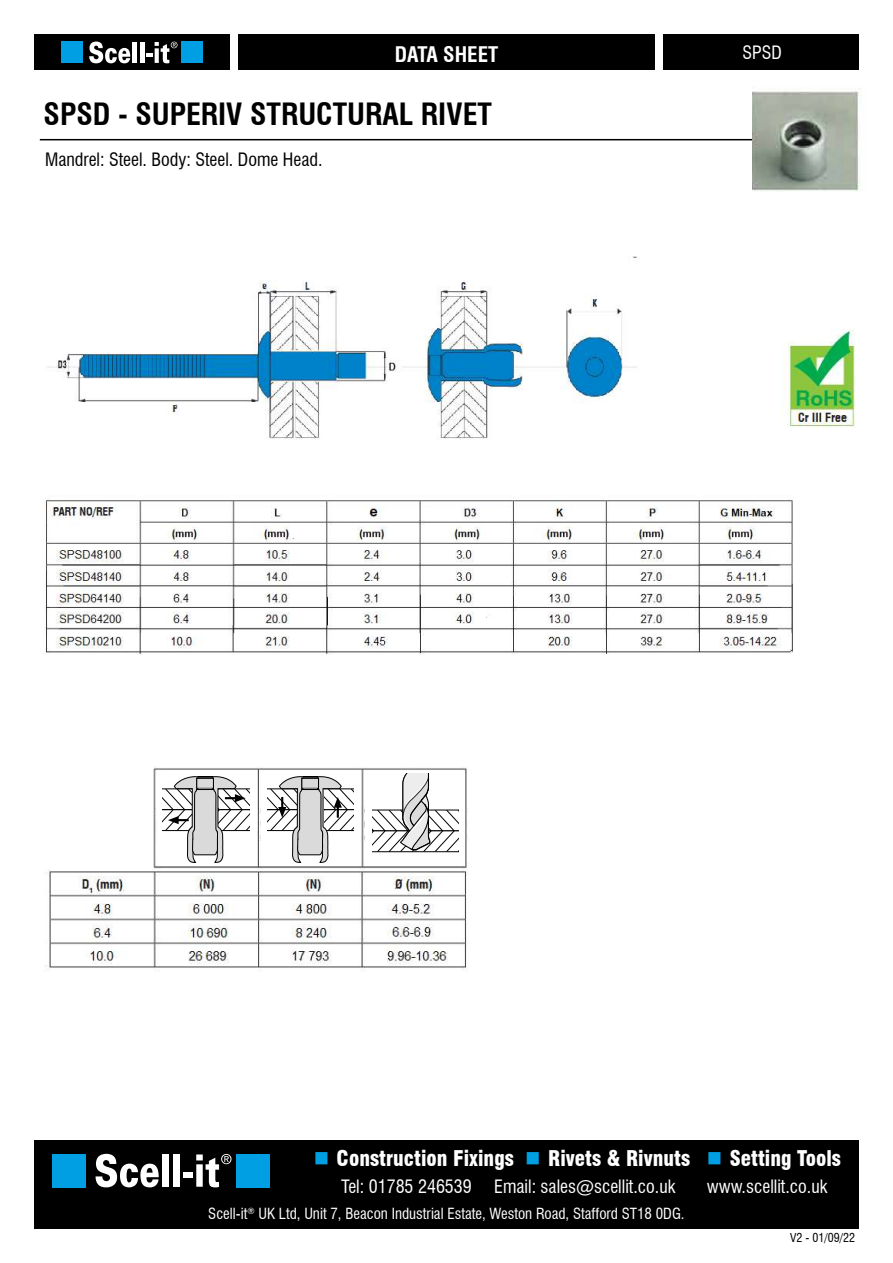
<style>
.page{position:relative;width:893px;height:1263px;background:#fff}
.page>*{position:absolute;margin:0;border:0;box-sizing:border-box;transform-origin:0 0}
.t1{font:700 condensed 30px "Swiss 721 BT";color:#000}
.t2{font:900 condensed 21.15px "Swiss 721 BT";color:#fff}
.t3{font:700 condensed 21px "Swiss 721 BT";color:#fff}
.t4{font:condensed 18px "Swiss 721 BT";color:#fff}
.t5{font:condensed 18px "Swiss 721 BT";color:#000}
.t6{font:condensed 15px "Swiss 721 BT";color:#fff}
.t7{font:condensed 12px "Swiss 721 BT";color:#000}
.s1{color:#009fe3}
</style>
<div class="page">
<div style="left:34px;top:1140px;width:825px;height:89px;background:#000"></div>
<div style="left:34px;top:34px;width:196px;height:36px;background:#000"></div>
<div style="left:238px;top:34px;width:417px;height:36px;background:#000"></div>
<div style="left:663px;top:34px;width:196px;height:35px;background:#000"></div>
<div style="left:52px;top:1154px;width:34px;height:33px;background:#009fe3"></div>
<div style="left:237px;top:1154px;width:33px;height:33px;background:#009fe3"></div>
<div style="left:183px;top:1172px;width:10px;height:5px;background:#fff"></div>
<svg style="left:96px;top:1154px;width:63px;height:33px"></svg>
<div style="left:162px;top:1154px;width:7px;height:33px;background:#fff"></div>
<div style="left:174px;top:1154px;width:6px;height:33px;background:#fff"></div>
<svg style="left:196px;top:1154px;width:35px;height:33px"></svg>
<div style="left:61px;top:42px;width:22px;height:21px;background:#009fe3"></div>
<div style="left:181px;top:42px;width:22px;height:21px;background:#009fe3"></div>
<svg style="left:89px;top:42px;width:41px;height:21px"></svg>
<hr style="left:133px;top:42px;width:4px;height:21px;background:#fff">
<hr style="left:140px;top:42px;width:4px;height:21px;background:#fff">
<svg style="left:146px;top:42px;width:31px;height:21px"></svg>
<hr style="left:40px;top:139px;width:819px;height:1px;background:#000">
<img style="left:45px;top:256px;width:811px;height:399px">
<img style="left:752px;top:88px;width:109px;height:104px">
<img style="left:44px;top:767px;width:424px;height:205px">
<div style="left:157px;top:771px;width:100px;height:94px;background:#fff"></div>
<div style="left:365px;top:771px;width:99px;height:94px;background:#fff"></div>
<div style="left:261px;top:771px;width:99px;height:94px;background:#fff"></div>
<svg style="left:162px;top:776px;width:87px;height:87px"></svg>
<svg style="left:267px;top:776px;width:87px;height:87px"></svg>
<svg style="left:372px;top:773px;width:87px;height:79px"></svg>
<h3 class="t3" style="left:395px;top:42px;width:105px">DATA SHEET</h3>
<p class="t4" style="left:743px;top:42px;width:41px">SPSD</p>
<h1 class="t1" style="left:44px;top:96px;width:450px">SPSD - SUPERIV STRUCTURAL RIVET</h1>
<p class="t5" style="left:45px;top:148px;width:279px">Mandrel: Steel. Body: Steel. Dome Head.</p>
<h2 class="t2" style="left:314px;top:1146px;width:529px"><span class="s1">■</span> Construction Fixings <span class="s1">■</span> Rivets &amp; Rivnuts <span class="s1">■</span> Setting Tools</h2>
<p class="t4" style="left:341px;top:1176px;width:336px">Tel: 01785 246539 Email: sales@scellit.co.uk</p>
<p class="t4" style="left:707px;top:1176px;width:122px">www.scellit.co.uk</p>
<p class="t7" style="left:790px;top:1230px;width:66px">V2 - 01/09/22</p>
<p class="t6" style="left:208px;top:1204px;width:478px">Scell-it<sup>®</sup> UK Ltd, Unit 7, Beacon Industrial Estate, Weston Road, Stafford ST18 0DG.</p>
</div>
